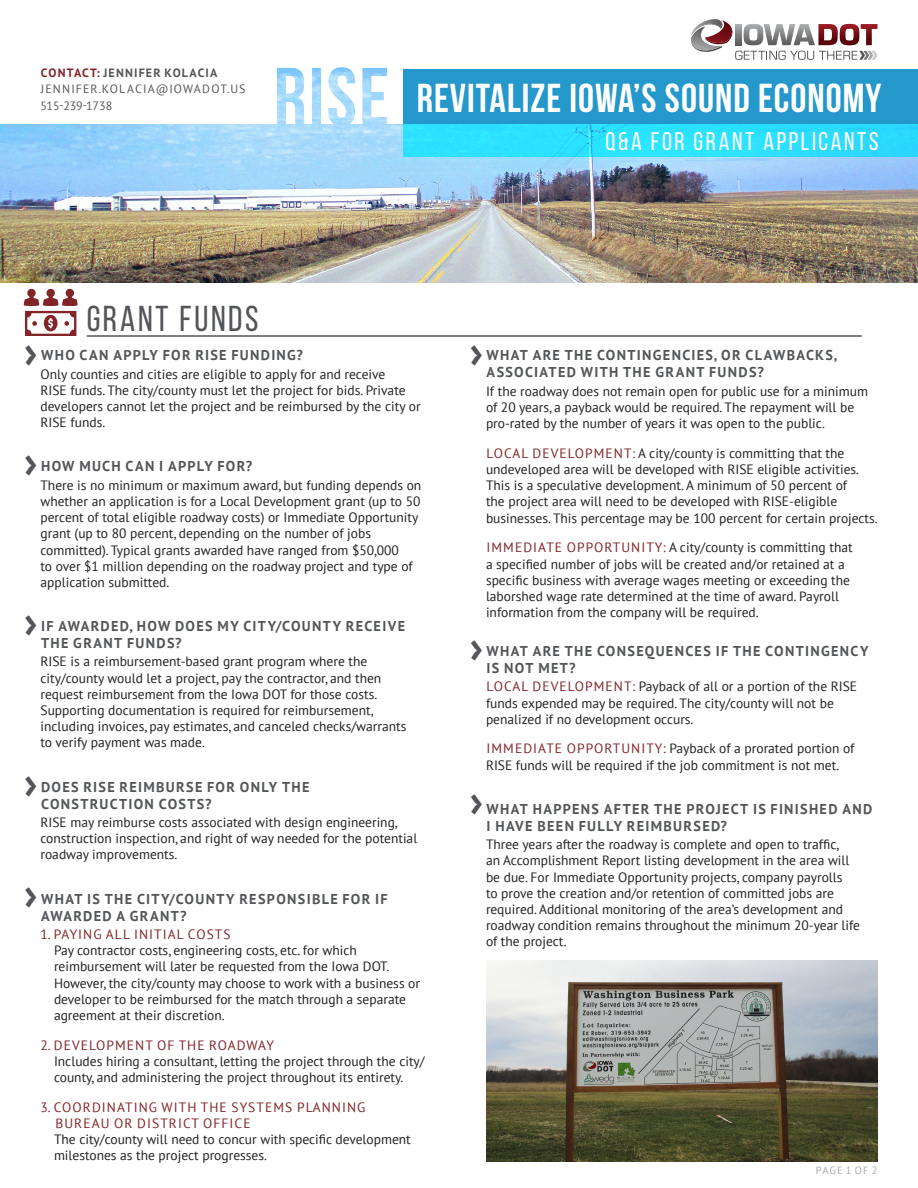
<style>
.page{position:relative;width:918px;height:1188px;background:#fff}
.page>*{position:absolute;margin:0;border:0;box-sizing:border-box;transform-origin:0 0}
.Question{font:700 45px "PT Sans";color:#54555a}
.t1{font:700 40.35px "Bebas Neue";letter-spacing:.025em;color:#fff}
.t2{font:36px "Bebas Neue";letter-spacing:.075em;color:#54555a}
.t3{font:25.5px "Bebas Neue";letter-spacing:.1em;color:#fff}
.Question-2{font:700 14.25px/17.1px "PT Sans";letter-spacing:.095em;color:#54555a}
.Answer{font:700 14.25px/17.1px "PT Sans";letter-spacing:.095em;color:#54555a}
.Answer-2{font:13.5px/16.2px "PT Sans";color:#231f20}
.Question-3{font:13.5px/16.2px "PT Sans";color:#231f20}
.Answer-3{font:13.5px/16.2px "PT Sans";letter-spacing:.08em;color:#822528}
.Question-4{font:13.5px "PT Sans";letter-spacing:.08em;color:#822528}
.Question-5{font:12px "PT Sans";letter-spacing:.085em;color:#54555a}
.Question-6{font:700 12px "PT Sans";letter-spacing:.1em;color:#54555a}
.Question-7{font:12px "PT Sans";letter-spacing:-.01em;color:#54555a}
.Question-8{font:10.5px "PT Sans";letter-spacing:.095em;color:#a9a8aa}
.s1{color:#822528}
</style>
<div class="page">
<img style="left:0;top:124px;width:918px;height:158px">
<svg style="left:691px;top:19px;width:187px;height:41px"></svg>
<svg style="left:24px;top:288px;width:54px;height:48px"></svg>
<svg style="left:403px;top:69px;width:515px;height:88px;background:#26b2de"></svg>
<img style="left:277px;top:67px;width:110px;height:59px">
<img style="left:486px;top:960px;width:392px;height:201px">
<hr style="left:87px;top:335px;width:775px;height:2px;background:#54555a">
<p class="Question-6" style="left:41px;top:65px;width:178px"><span class="s1">CONTACT:</span> JENNIFER KOLACIA</p>
<p class="Question-5" style="left:41px;top:81px;width:206px">JENNIFER.KOLACIA@IOWADOT.US</p>
<p class="Question-7" style="left:40px;top:98px;width:73px">515-239-1738</p>
<p class="t1" style="left:417px;top:75px;width:466px">REVITALIZE IOWA’S SOUND ECONOMY</p>
<p class="t3" style="left:606px;top:127px;width:275px">Q&amp;A FOR GRANT APPLICANTS</p>
<p class="t2" style="left:87px;top:299px;width:173px">GRANT FUNDS</p>
<p class="Question-2" style="left:41px;top:346px;width:264px">WHO CAN APPLY FOR RISE FUNDING?</p>
<p class="Answer-2" style="left:40px;top:366px;width:382px">Only counties and cities are eligible to apply for and receive<br>RISE funds. The city/county must let the project for bids. Private developers cannot let the project and be reimbursed by the city or RISE funds.</p>
<p class="Question-2" style="left:41px;top:458px;width:213px">HOW MUCH CAN I APPLY FOR?</p>
<p class="Answer-2" style="left:40px;top:477px;width:382px">There is no minimum or maximum award, but funding depends on whether an application is for a Local Development grant (up to 50 percent of total eligible roadway costs) or Immediate Opportunity grant (up to 80 percent, depending on the number of jobs committed). Typical grants awarded have ranged from $50,000<br>to over $1 million depending on the roadway project and type of application submitted.</p>
<p class="Question-2" style="left:41px;top:617px;width:366px">IF AWARDED, HOW DOES MY CITY/COUNTY RECEIVE<br>THE GRANT FUNDS?</p>
<p class="Answer-2" style="left:40px;top:653px;width:367px">RISE is a reimbursement-based grant program where the city/county would let a project, pay the contractor, and then request reimbursement from the Iowa DOT for those costs.<br>Supporting documentation is required for reimbursement, including invoices, pay estimates, and canceled checks/warrants to verify payment was made.</p>
<p class="Question-2" style="left:41px;top:778px;width:270px">DOES RISE REIMBURSE FOR ONLY THE<br>CONSTRUCTION COSTS?</p>
<p class="Answer-2" style="left:40px;top:814px;width:378px">RISE may reimburse costs associated with design engineering, construction inspection, and right of way needed for the potential roadway improvements.</p>
<p class="Question-2" style="left:41px;top:890px;width:348px">WHAT IS THE CITY/COUNTY RESPONSIBLE FOR IF<br>AWARDED A GRANT?</p>
<p class="Question-4" style="left:40px;top:926px;width:192px">1. PAYING ALL INITIAL COSTS</p>
<p class="Answer-2" style="left:54px;top:942px;width:368px">Pay contractor costs, engineering costs, etc. for which reimbursement will later be requested from the Iowa DOT.<br>However, the city/county may choose to work with a business or developer to be reimbursed for the match through a separate agreement at their discretion.</p>
<p class="Answer-3" style="left:40px;top:1037px;width:235px">2. DEVELOPMENT OF THE ROADWAY</p>
<p class="Answer-2" style="left:54px;top:1053px;width:372px">Includes hiring a consultant, letting the project through the city/ county, and administering the project throughout its entirety.</p>
<p class="Answer-3" style="left:55px;top:1099px;width:312px;text-indent:-15px">3. COORDINATING WITH THE SYSTEMS PLANNING<br>BUREAU OR DISTRICT OFFICE</p>
<p class="Answer-2" style="left:54px;top:1131px;width:358px">The city/county will need to concur with specific development milestones as the project progresses.</p>
<p class="Question" style="left:24px;top:321px;width:15px">›</p>
<p class="Question" style="left:469px;top:321px;width:15px">›</p>
<p class="Question-2" style="left:487px;top:346px;width:352px">WHAT ARE THE CONTINGENCIES, OR CLAWBACKS,<br>ASSOCIATED WITH THE GRANT FUNDS?</p>
<p class="Answer-2" style="left:486px;top:383px;width:384px">If the roadway does not remain open for public use for a minimum of 20 years, a payback would be required. The repayment will be pro-rated by the number of years it was open to the public.</p>
<p class="Question-3" style="left:486px;top:445px;width:393px"><span class="s1">LOCAL DEVELOPMENT:</span> A city/county is committing that the undeveloped area will be developed with RISE eligible activities.<br>This is a speculative development. A minimum of 50 percent of<br>the project area will need to be developed with RISE-eligible businesses. This percentage may be 100 percent for certain projects.</p>
<p class="Answer-2" style="left:486px;top:539px;width:368px"><span class="s1">IMMEDIATE OPPORTUNITY:</span> A city/county is committing that a specified number of jobs will be created and/or retained at a specific business with average wages meeting or exceeding the laborshed wage rate determined at the time of award. Payroll information from the company will be required.</p>
<p class="Answer" style="left:487px;top:642px;width:383px">WHAT ARE THE CONSEQUENCES IF THE CONTINGENCY<br>IS NOT MET?</p>
<p class="Answer-2" style="left:486px;top:678px;width:373px"><span class="s1">LOCAL DEVELOPMENT:</span> Payback of all or a portion of the RISE funds expended may be required. The city/county will not be penalized if no development occurs.</p>
<p class="Answer-2" style="left:486px;top:740px;width:370px"><span class="s1">IMMEDIATE OPPORTUNITY:</span> Payback of a prorated portion of<br>RISE funds will be required if the job commitment is not met.</p>
<p class="Question-2" style="left:487px;top:800px;width:387px">WHAT HAPPENS AFTER THE PROJECT IS FINISHED AND<br>I HAVE BEEN FULLY REIMBURSED?</p>
<p class="Answer-2" style="left:486px;top:836px;width:376px">Three years after the roadway is complete and open to traffic,<br>an Accomplishment Report listing development in the area will be due. For Immediate Opportunity projects, company payrolls<br>to prove the creation and/or retention of committed jobs are required. Additional monitoring of the area’s development and roadway condition remains throughout the minimum 20-year life of the project.</p>
<p class="Question" style="left:24px;top:431px;width:15px">›</p>
<p class="Question" style="left:24px;top:591px;width:15px">›</p>
<p class="Question" style="left:469px;top:616px;width:15px">›</p>
<p class="Question" style="left:24px;top:752px;width:15px">›</p>
<p class="Question" style="left:469px;top:770px;width:15px">›</p>
<p class="Question" style="left:24px;top:863px;width:15px">›</p>
<p class="Question-8" style="left:816px;top:1163px;width:63px">PAGE 1 OF 2</p>
</div>
